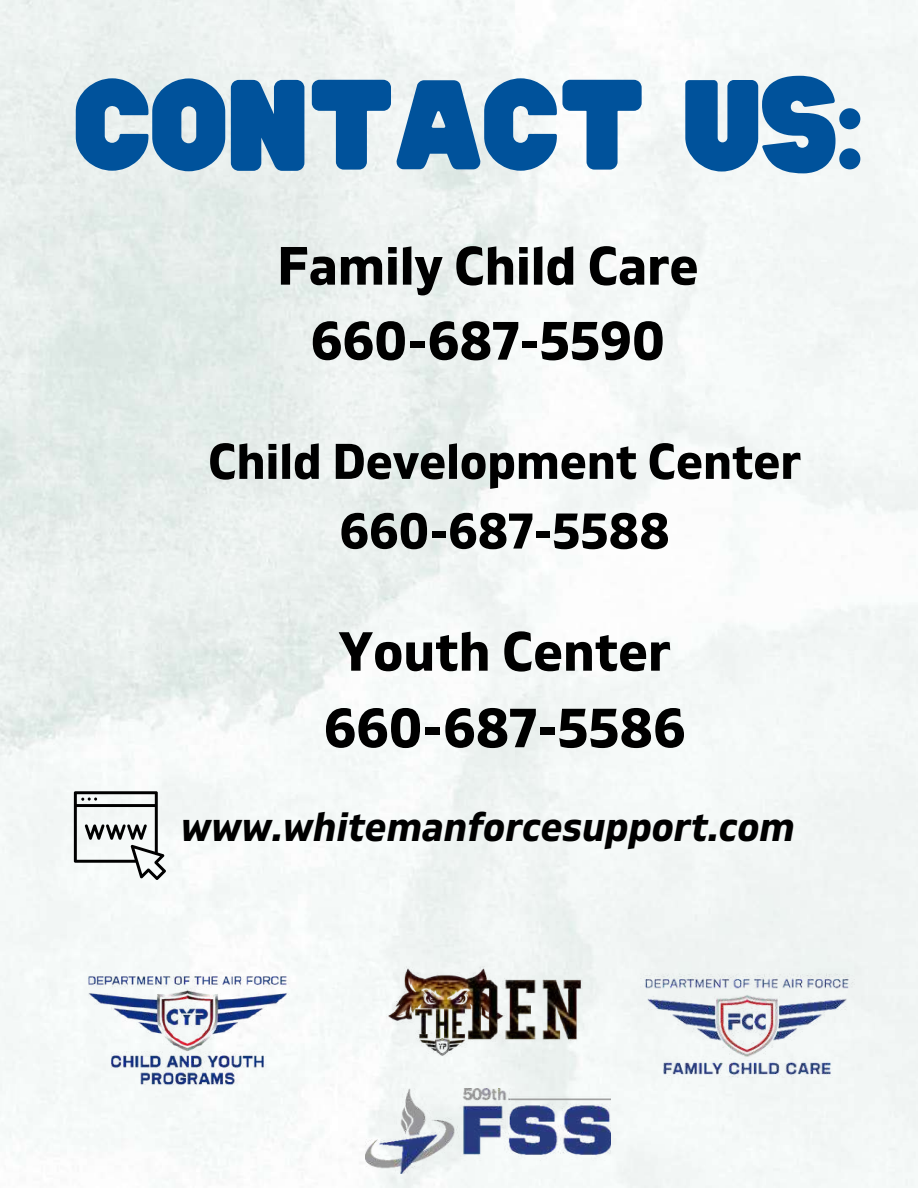
<style>
.page{position:relative;width:918px;height:1188px;background:#fff}
.page>*{position:absolute;margin:0;border:0;box-sizing:border-box;transform-origin:0 0}
.t1{font:112.05px "Hitand Run";color:#00529b}
.t2{font:700 54.9px/76.5px "Gilam";color:#000}
.t3{font:700 53.85px/75px "Gilam";color:#000;text-align:center}
.t4{font:700 49.95px/69.6px "Gilam";color:#000;text-align:center}
.t5{font:italic 700 41.1px "Gilam";color:#000}
</style>
<div class="page">
<img style="left:387px;top:967px;width:201px;height:88px">
<img style="left:634px;top:967px;width:228px;height:121px">
<img style="left:59px;top:953px;width:257px;height:178px">
<img style="left:365px;top:1088px;width:246px;height:86px">
<svg style="left:74px;top:791px;width:92px;height:89px"></svg>
<h1 class="t1" style="left:74px;top:63px;width:790px">CONTACT US:</h1>
<p class="t3" style="left:277px;top:230px;width:423px">Family Child Care<br>660-687-5590</p>
<p class="t4" style="left:208px;top:428px;width:594px">Child Development Center<br>660-687-5588</p>
<p class="t2" style="left:324px;top:615px;width:363px">Youth Center<br>660-687-5586</p>
<p class="t5" style="left:181px;top:802px;width:616px">www.whitemanforcesupport.com</p>
</div>
